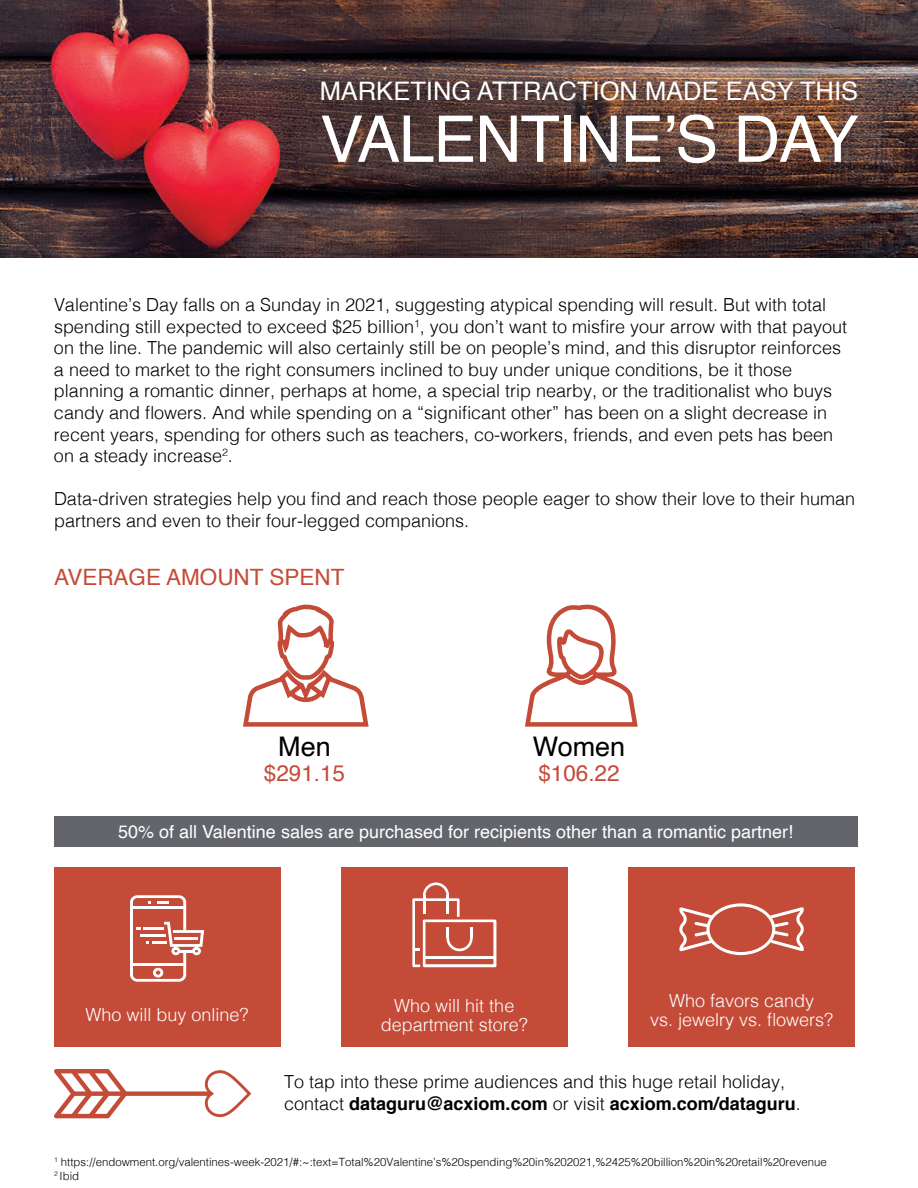
<style>
.page{position:relative;width:918px;height:1188px;background:#fff}
.page>*{position:absolute;margin:0;border:0;box-sizing:border-box;transform-origin:0 0}
.t1{font:64.5px "Helvetica";letter-spacing:-.02em;color:#fff}
.t2{font:27px "Helvetica";color:#000}
.t3{font:25.5px "Helvetica";color:#fff}
.t4{font:22.5px "Helvetica";color:#c44b38}
.t5{font:300 18px/21.6px "Helvetica";color:#000}
.t6{font:300 18px/19.5px "Helvetica";color:#fff;text-align:center}
.t7{font:18px "Helvetica";color:#fff}
.t8{font:300 11.4px/13.6px "Helvetica";color:#000}
.s1{font-weight:700}
</style>
<div class="page">
<div style="left:54px;top:816px;width:804px;height:30px;background:#63656b"></div>
<img style="left:0;top:0;width:918px;height:257px">
<svg style="left:243px;top:604px;width:126px;height:123px"></svg>
<svg style="left:525px;top:604px;width:113px;height:123px"></svg>
<svg style="left:54px;top:1069px;width:197px;height:49px"></svg>
<div style="left:54px;top:867px;width:226px;height:180px;background:#c44b38"></div>
<svg style="left:130px;top:895px;width:74px;height:87px"></svg>
<div style="left:341px;top:867px;width:226px;height:180px;background:#c44b38"></div>
<svg style="left:412px;top:882px;width:84px;height:85px"></svg>
<hr style="left:424px;top:957px;width:71px;height:2px;background:#fff">
<div style="left:629px;top:867px;width:226px;height:180px;background:#c44b38"></div>
<svg style="left:679px;top:903px;width:125px;height:52px"></svg>
<h3 class="t3" style="left:320px;top:72px;width:540px">MARKETING ATTRACTION MADE EASY THIS</h3>
<h1 class="t1" style="left:320px;top:89px;width:540px">VALENTINE’S DAY</h1>
<p class="t5" style="left:54px;top:293px;width:795px">Valentine’s Day falls on a Sunday in 2021, suggesting atypical spending will result. But with total spending still expected to exceed $25 billion<sup>1</sup>, you don’t want to misfire your arrow with that payout on the line. The pandemic will also certainly still be on people’s mind, and this disruptor reinforces a need to market to the right consumers inclined to buy under unique conditions, be it those planning a romantic dinner, perhaps at home, a special trip nearby, or the traditionalist who buys candy and flowers. And while spending on a “significant other” has been on a slight decrease in recent years, spending for others such as teachers, co-workers, friends, and even pets has been on a steady increase<sup>2</sup>.</p>
<p class="t5" style="left:54px;top:487px;width:803px">Data-driven strategies help you find and reach those people eager to show their love to their human partners and even to their four-legged companions.</p>
<p class="t4" style="left:54px;top:560px;width:292px">AVERAGE AMOUNT SPENT</p>
<h2 class="t2" style="left:278px;top:726px;width:54px">Men</h2>
<h2 class="t2" style="left:533px;top:726px;width:94px">Women</h2>
<p class="t4" style="left:264px;top:756px;width:83px">$291.15</p>
<p class="t4" style="left:538px;top:756px;width:83px">$106.22</p>
<p class="t7" style="left:118px;top:817px;width:676px">50% of all Valentine sales are purchased for recipients other than a romantic partner!</p>
<p class="t6" style="left:86px;top:1004px;width:165px">Who will buy online?</p>
<p class="t6" style="left:381px;top:995px;width:149px">Who will hit the department store?</p>
<p class="t6" style="left:650px;top:989px;width:185px">Who favors candy<br>vs. jewelry vs. flowers?</p>
<p class="t5" style="left:284px;top:1070px;width:518px">To tap into these prime audiences and this huge retail holiday, contact <span class="s1">dataguru@acxiom.com</span> or visit <span class="s1">acxiom.com/dataguru</span>.</p>
<p class="t8" style="left:54px;top:1154px;width:774px"><sup>1</sup> https://endowment.org/valentines-week-2021/#:~:text=Total%20Valentine’s%20spending%20in%202021,%2425%20billion%20in%20retail%20revenue<br><sup>2</sup> Ibid</p>
</div>
